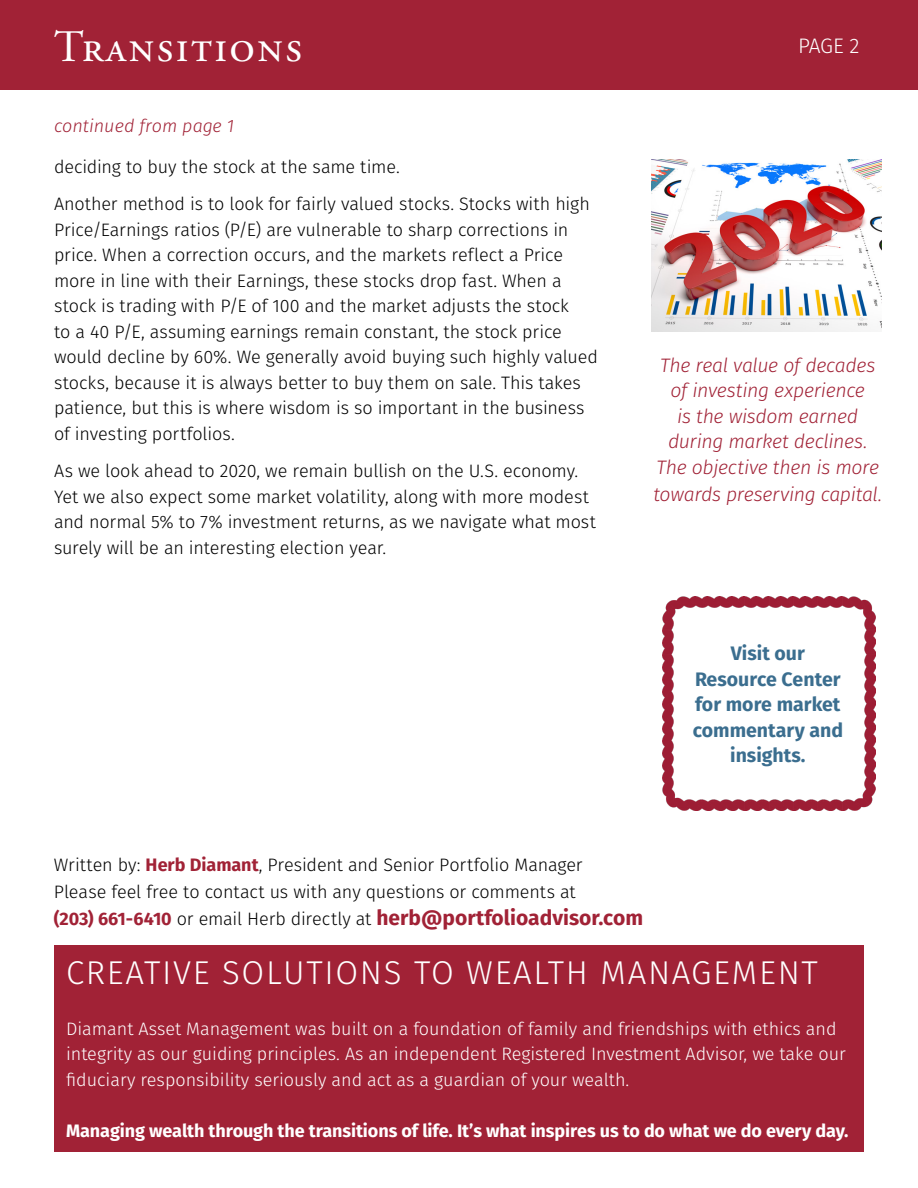
<style>
.page{position:relative;width:918px;height:1188px;background:#fff}
.page>*{position:absolute;margin:0;border:0;box-sizing:border-box;transform-origin:0 0}
.t1{font:45px "Adobe Garamond Pro";letter-spacing:.05em;color:#fff}
.t2{font:300 33px "Fira Sans";letter-spacing:.05em;color:#fff}
.t3{font:700 21px "Fira Sans";color:#a12236}
.t4{font:300 21px "Fira Sans";color:#fff}
.t5{font:italic 300 19.5px/25.8px "Fira Sans";letter-spacing:-.02em;color:#a12236;text-align:center}
.t6{font:700 19.5px/25.5px "Fira Sans";color:#3b6e8f;text-align:center}
.t7{font:300 18px/25.5px "Fira Sans";letter-spacing:-.01em;color:#000}
.t8{font:300 18px/25.5px "Fira Sans";color:#fff}
.t9{font:700 18px "Fira Sans";letter-spacing:-.005em;color:#fff}
.t10{font:italic 300 18px "Fira Sans";color:#a12236}
.s1{font-weight:700;color:#a12236}
.s2{font-size:18px}
.s3{font-weight:300;font-size:18px;color:#000}
</style>
<div class="page">
<div style="left:0;top:0;width:918px;height:90px;background:#a12236"></div>
<img style="left:651px;top:159px;width:231px;height:173px">
<div style="left:54px;top:945px;width:810px;height:207px;background:#a12236"></div>
<img style="left:662px;top:597px;width:214px;height:214px">
<h1 class="t1" style="left:54px;top:20px;width:250px">Transitions</h1>
<p class="t4" style="left:798px;top:31px;width:63px">PAGE 2</p>
<p class="t10" style="left:54px;top:113px;width:182px">continued from page 1</p>
<p class="t7" style="left:54px;top:148px;width:537px;line-height:37.5px">deciding to buy the stock at the same time.<br>Another method is to look for fairly valued stocks. Stocks with high</p>
<p class="t7" style="left:54px;top:217px;width:545px">Price/Earnings ratios (P/E) are vulnerable to sharp corrections in price. When a correction occurs, and the markets reflect a Price more in line with their Earnings, these stocks drop fast. When a stock is trading with P/E of 100 and the market adjusts the stock<br>to a 40 P/E, assuming earnings remain constant, the stock price would decline by 60%. We generally avoid buying such highly valued stocks, because it is always better to buy them on sale. This takes patience, but this is where wisdom is so important in the business of investing portfolios.</p>
<p class="t7" style="left:54px;top:458px;width:543px">As we look ahead to 2020, we remain bullish on the U.S. economy.<br>Yet we also expect some market volatility, along with more modest and normal 5% to 7% investment returns, as we navigate what most surely will be an interesting election year.</p>
<p class="t5" style="left:653px;top:352px;width:230px">The real value of decades of investing experience<br>is the wisdom earned during market declines.<br>The objective then is more towards preserving capital.</p>
<p class="t6" style="left:693px;top:641px;width:152px">Visit our<br>Resource Center for more market commentary and insights.</p>
<p class="t7" style="left:54px;top:852px;width:530px;line-height:27px">Written by: <span class="s1">Herb Diamant</span>, President and Senior Portfolio Manager<br>Please feel free to contact us with any questions or comments at</p>
<p class="t3" style="left:54px;top:903px;width:591px"><span class="s2">(203) 661-6410</span> <span class="s3">or email Herb directly at</span> herb@portfolioadvisor.com</p>
<h2 class="t2" style="left:66px;top:949px;width:753px">CREATIVE SOLUTIONS TO WEALTH MANAGEMENT</h2>
<p class="t8" style="left:66px;top:1016px;width:781px">Diamant Asset Management was built on a foundation of family and friendships with ethics and integrity as our guiding principles. As an independent Registered Investment Advisor, we take our fiduciary responsibility seriously and act as a guardian of your wealth.</p>
<p class="t9" style="left:66px;top:1118px;width:784px">Managing wealth through the transitions of life. It’s what inspires us to do what we do every day.</p>
</div>
